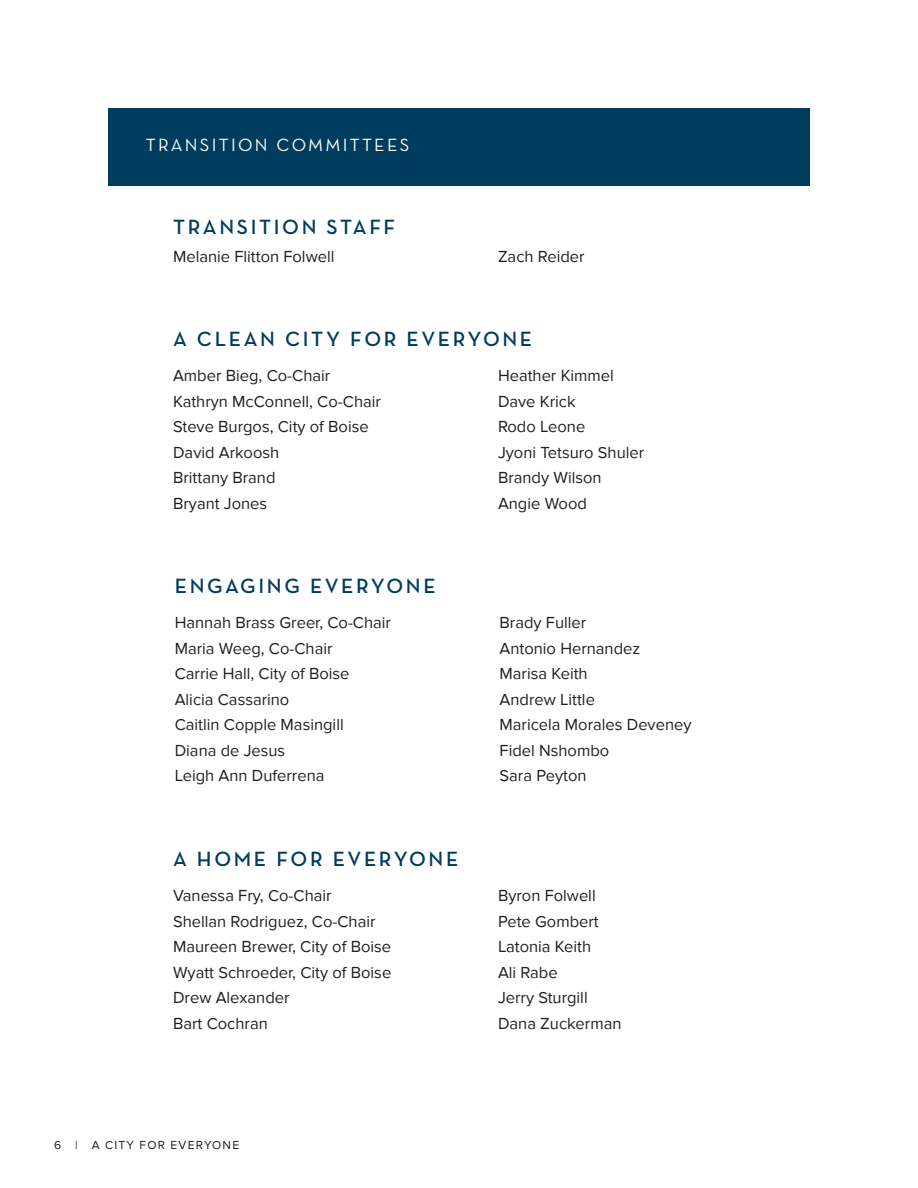
<style>
.page{position:relative;width:918px;height:1188px;background:#fff}
.page>*{position:absolute;margin:0;border:0;box-sizing:border-box;transform-origin:0 0}
.Subhead{font:600 21px "Neutra Text";letter-spacing:.125em;color:#003c5d}
.Paragraph{font:18px "Neutra Text Book Alt";letter-spacing:.125em;color:#fff}
.Paragraph-2{font:16.5px/25.5px "Proxima Nova";color:#231f20}
.t1{font:12px "Proxima Nova";letter-spacing:.1em;color:#231f20}
</style>
<div class="page">
<div style="left:108px;top:108px;width:702px;height:78px;background:#003c5d"></div>
<p class="Paragraph" style="left:146px;top:134px;width:265px">TRANSITION COMMITTEES</p>
<p class="Subhead" style="left:173px;top:214px;width:224px">TRANSITION STAFF</p>
<p class="Paragraph-2" style="left:173px;top:244px;width:163px">Melanie Flitton Folwell</p>
<p class="Paragraph-2" style="left:498px;top:244px;width:88px">Zach Reider</p>
<p class="Subhead" style="left:173px;top:326px;width:361px">A CLEAN CITY FOR EVERYONE</p>
<p class="Paragraph-2" style="left:173px;top:363px;width:159px">Amber Bieg, Co-Chair</p>
<p class="Paragraph-2" style="left:173px;top:389px;width:209px">Kathryn McConnell, Co-Chair</p>
<p class="Paragraph-2" style="left:173px;top:414px;width:197px">Steve Burgos, City of Boise</p>
<p class="Paragraph-2" style="left:173px;top:440px;width:108px">David Arkoosh</p>
<p class="Paragraph-2" style="left:173px;top:465px;width:104px">Brittany Brand</p>
<p class="Paragraph-2" style="left:173px;top:491px;width:96px">Bryant Jones</p>
<p class="Paragraph-2" style="left:498px;top:363px;width:117px">Heather Kimmel</p>
<p class="Paragraph-2" style="left:498px;top:389px;width:79px">Dave Krick</p>
<p class="Paragraph-2" style="left:498px;top:414px;width:89px">Rodo Leone</p>
<p class="Paragraph-2" style="left:498px;top:440px;width:148px">Jyoni Tetsuro Shuler</p>
<p class="Paragraph-2" style="left:498px;top:465px;width:105px">Brandy Wilson</p>
<p class="Paragraph-2" style="left:498px;top:491px;width:90px">Angie Wood</p>
<p class="Subhead" style="left:175px;top:573px;width:262px">ENGAGING EVERYONE</p>
<p class="Paragraph-2" style="left:175px;top:610px;width:218px">Hannah Brass Greer, Co-Chair<br>Maria Weeg, Co-Chair</p>
<p class="Paragraph-2" style="left:175px;top:661px;width:176px">Carrie Hall, City of Boise</p>
<p class="Paragraph-2" style="left:175px;top:687px;width:116px">Alicia Cassarino</p>
<p class="Paragraph-2" style="left:175px;top:712px;width:171px">Caitlin Copple Masingill</p>
<p class="Paragraph-2" style="left:175px;top:738px;width:112px">Diana de Jesus</p>
<p class="Paragraph-2" style="left:175px;top:763px;width:151px">Leigh Ann Duferrena</p>
<p class="Subhead" style="left:173px;top:846px;width:287px">A HOME FOR EVERYONE</p>
<p class="Paragraph-2" style="left:173px;top:883px;width:160px">Vanessa Fry, Co-Chair</p>
<p class="Paragraph-2" style="left:173px;top:909px;width:204px">Shellan Rodriguez, Co-Chair</p>
<p class="Paragraph-2" style="left:173px;top:934px;width:220px">Maureen Brewer, City of Boise</p>
<p class="Paragraph-2" style="left:173px;top:960px;width:220px">Wyatt Schroeder, City of Boise</p>
<p class="Paragraph-2" style="left:173px;top:985px;width:118px">Drew Alexander</p>
<p class="Paragraph-2" style="left:173px;top:1011px;width:96px">Bart Cochran</p>
<p class="Paragraph-2" style="left:500px;top:610px;width:88px">Brady Fuller</p>
<p class="Paragraph-2" style="left:500px;top:636px;width:142px">Antonio Hernandez</p>
<p class="Paragraph-2" style="left:500px;top:661px;width:90px">Marisa Keith</p>
<p class="Paragraph-2" style="left:500px;top:687px;width:97px">Andrew Little</p>
<p class="Paragraph-2" style="left:500px;top:712px;width:193px">Maricela Morales Deveney</p>
<p class="Paragraph-2" style="left:500px;top:738px;width:111px">Fidel Nshombo</p>
<p class="Paragraph-2" style="left:500px;top:763px;width:88px">Sara Peyton</p>
<p class="Paragraph-2" style="left:498px;top:883px;width:99px">Byron Folwell</p>
<p class="Paragraph-2" style="left:498px;top:909px;width:102px">Pete Gombert</p>
<p class="Paragraph-2" style="left:498px;top:934px;width:95px">Latonia Keith</p>
<p class="Paragraph-2" style="left:498px;top:960px;width:61px">Ali Rabe</p>
<p class="Paragraph-2" style="left:498px;top:985px;width:91px">Jerry Sturgill</p>
<p class="Paragraph-2" style="left:498px;top:1011px;width:125px">Dana Zuckerman</p>
<p class="t1" style="left:54px;top:1138px;width:187px">6 | A CITY FOR EVERYONE</p>
</div>
